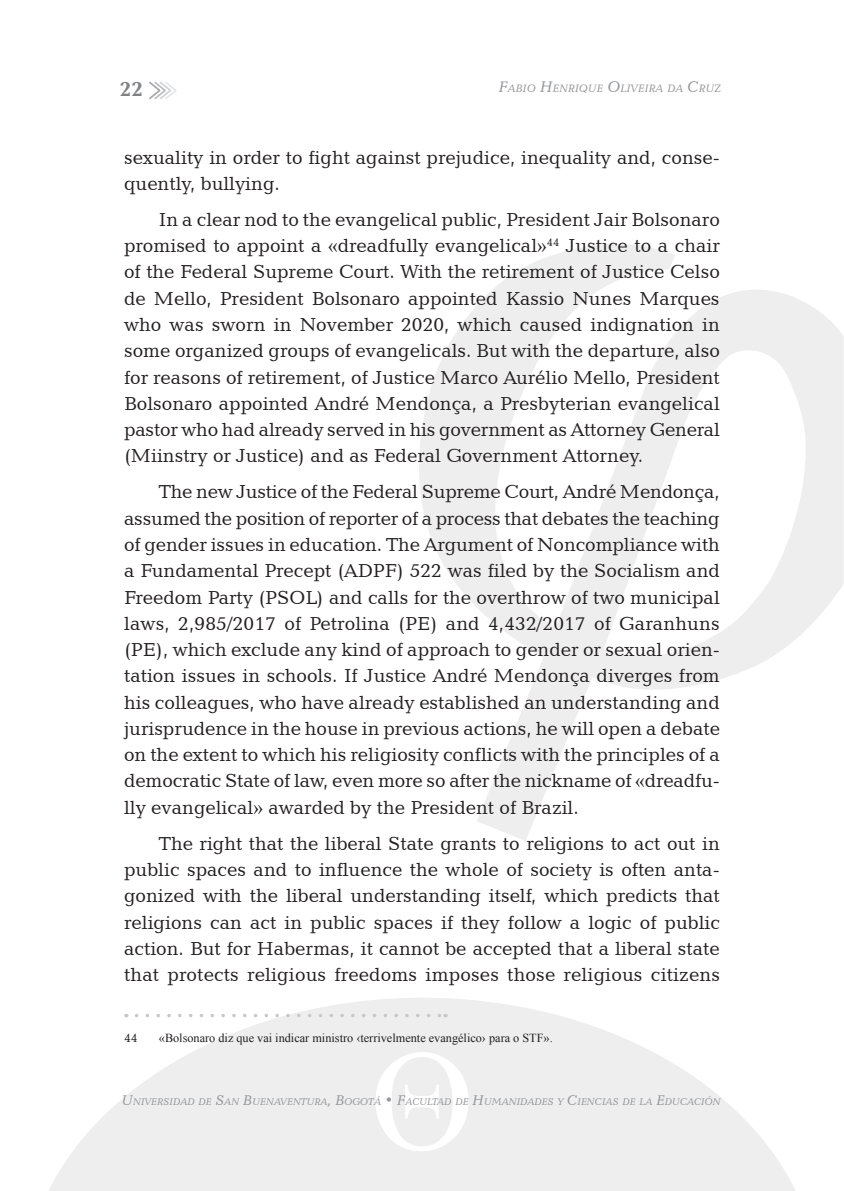
<style>
.page{position:relative;width:844px;height:1191px;background:#fff}
.page>*{position:absolute;margin:0;border:0;box-sizing:border-box;transform-origin:0 0}
.t1{font:700 21px "Candida BT";color:#808285}
.Cuerpo{font:19.25px/26.2px "Candida BT";color:#231f20;text-align:justify}
.Pie_de_página___Con{font:12.25px "Times New Roman";color:#231f20}
.Pie_de_página___Con-2{font:12.25px "Candida BT";color:#231f20}
.t2{font:italic 11.03px "Candida BT";color:#939598}
.t3{font:italic 9.97px "Candida BT";letter-spacing:-.005em;color:#939598}
.s1{font-size:15.75px}
.s2{font-family:"Times New Roman"}
.s3{font-size:14.35px}
</style>
<div class="page">
<svg style="left:49px;top:998px;width:746px;height:193px;fill:#eeeeef"></svg>
<svg style="left:375px;top:1052px;width:93px;height:99px"></svg>
<svg style="left:149px;top:81px;width:28px;height:19px"></svg>
<svg style="left:419px;top:244px;width:424px;height:597px"></svg>
<svg style="left:136px;top:1013px;width:303px;height:4px"></svg>
<p class="t1" style="left:120px;top:76px;width:25px">22</p>
<p class="t2" style="left:498px;top:81px;width:224px"><span class="s1">F</span>ABIO <span class="s1">H</span>ENRIQUE <span class="s1">O</span>LIVEIRA DA <span class="s1">C</span>RUZ</p>
<p class="Cuerpo" style="left:124px;top:143px;width:597px">sexuality in order to fight against prejudice, inequality and, conse&shy;quently, bullying.</p>
<p class="Cuerpo" style="left:124px;top:206px;width:597px;text-indent:35px">In a clear nod to the evangelical public, President Jair Bolsonaro promised to appoint a <span class="s2">«</span>dreadfully evangelical<span class="s2">»</span><sup>44</sup> Justice to a chair of the Federal Supreme Court. With the retirement of Justice Celso de Mello, President Bolsonaro appointed Kassio Nunes Marques who was sworn in November 2020, which caused indignation in some organized groups of evangelicals. But with the departure, also for reasons of retirement, of Justice Marco Aurélio Mello, President Bolsonaro appointed André Mendonça, a Presbyterian evangelical pastor who had already served in his government as Attorney General (Miinstry or Justice) and as Federal Government Attorney.</p>
<p class="Cuerpo" style="left:124px;top:478px;width:597px;text-indent:35px">The new Justice of the Federal Supreme Court, André Mendonça, assumed the position of reporter of a process that debates the teaching of gender issues in education. The Argument of Noncompliance with a Fundamental Precept (ADPF) 522 was filed by the Socialism and Freedom Party (PSOL) and calls for the overthrow of two municipal laws, 2,985/2017 of Petrolina (PE) and 4,432/2017 of Garanhuns (PE), which exclude any kind of approach to gender or sexual orien&shy;tation issues in schools. If Justice André Mendonça diverges from his colleagues, who have already established an understanding and jurisprudence in the house in previous actions, he will open a debate on the extent to which his religiosity conflicts with the principles of a democratic State of law, even more so after the nickname of <span class="s2">«</span>dreadfu&shy;lly evangelical<span class="s2">»</span> awarded by the President of Brazil.</p>
<p class="Cuerpo" style="left:124px;top:829px;width:597px;text-indent:35px">The right that the liberal State grants to religions to act out in public spaces and to influence the whole of society is often anta&shy;gonized with the liberal understanding itself, which predicts that religions can act in public spaces if they follow a logic of public action. But for Habermas, it cannot be accepted that a liberal state that protects religious freedoms imposes those religious citizens</p>
<p class="Pie_de_página___Con-2" style="left:124px;top:1030px;width:15px">44</p>
<p class="Pie_de_página___Con" style="left:159px;top:1029px;width:395px">«Bolsonaro diz que vai indicar ministro ‹terrivelmente evangélico› para o STF».</p>
<p class="t3" style="left:122px;top:1095px;width:600px"><span class="s3">U</span>NIVERSIDAD DE <span class="s3">S</span>AN <span class="s3">B</span>UENAVENTURA<span class="s3">, B</span>OGOTÁ <span class="s3">• F</span>ACULTAD DE <span class="s3">H</span>UMANIDADES Y <span class="s3">C</span>IENCIAS DE LA <span class="s3">E</span>DUCACIÓN</p>
</div>
